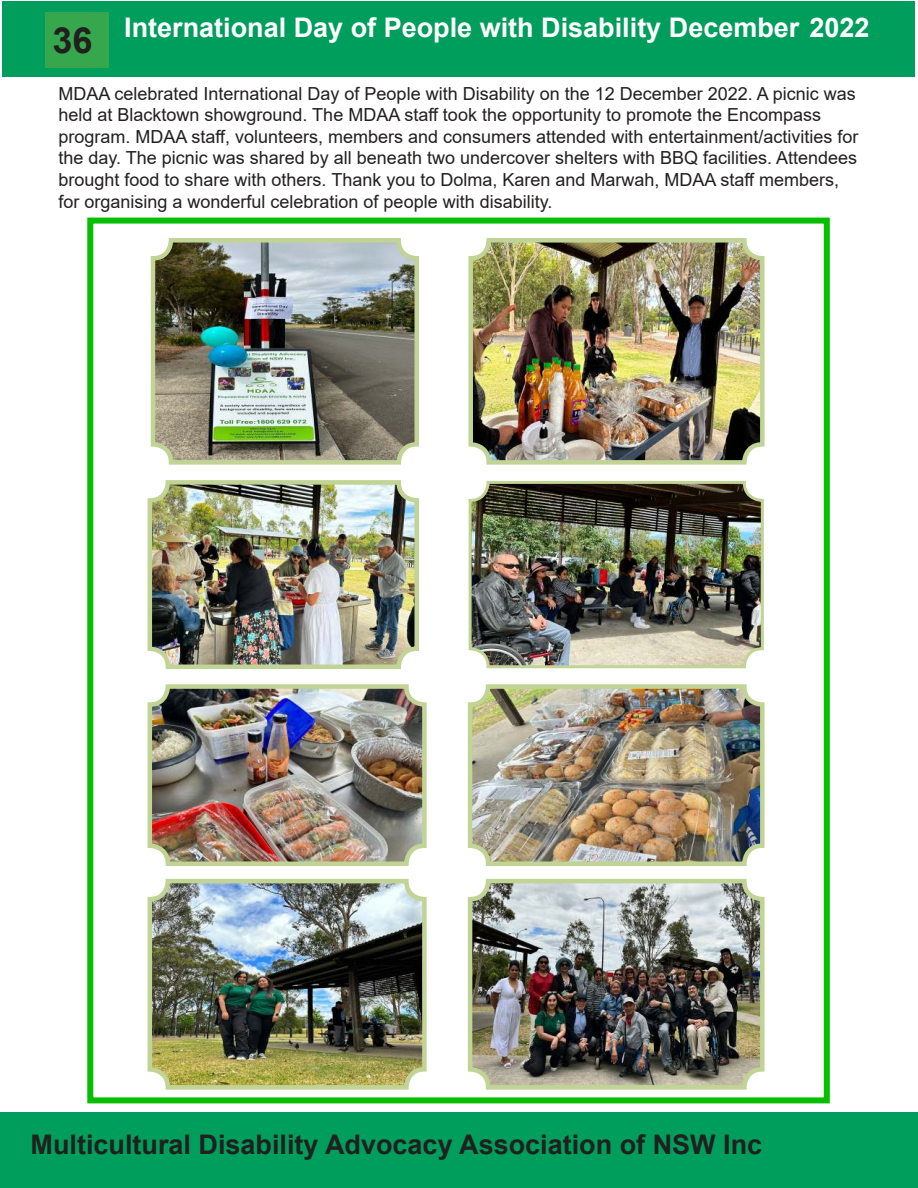
<style>
.page{position:relative;width:918px;height:1188px;background:#fff}
.page>*{position:absolute;margin:0;border:0;box-sizing:border-box;transform-origin:0 0}
.t1{font:700 36px "Arial";color:#221f1f}
.t2{font:700 27px "Arial";color:#221f1f}
.t3{font:700 27px "Arial";color:#fff}
.t4{font:18px/21.6px "Arial";color:#221f1f}
</style>
<div class="page">
<div style="left:2px;top:2px;width:912px;height:75px;background:#009e5c"></div>
<div style="left:45px;top:12px;width:63px;height:55px;background:#36a74c"></div>
<div style="left:0;top:1112px;width:918px;height:76px;background:#009e5c"></div>
<div style="left:87px;top:218px;width:743px;height:885px;border:6px solid #07bf00"></div>
<img style="left:157px;top:244px;width:256px;height:215px">
<div style="left:151px;top:238px;width:268px;height:227px;border:5px solid #c1d395;border-radius:18px"></div>
<img style="left:473px;top:485px;width:287px;height:179px">
<div style="left:469px;top:481px;width:295px;height:187px;border:3px solid #c1d395;border-radius:18px"></div>
<img style="left:474px;top:244px;width:285px;height:215px">
<div style="left:468px;top:238px;width:297px;height:227px;border:5px solid #c1d395;border-radius:18px"></div>
<img style="left:474px;top:690px;width:285px;height:170px">
<div style="left:468px;top:684px;width:297px;height:182px;border:5px solid #c1d395;border-radius:18px"></div>
<img style="left:154px;top:486px;width:259px;height:177px">
<div style="left:148px;top:480px;width:271px;height:189px;border:5px solid #c1d395;border-radius:18px"></div>
<img style="left:154px;top:885px;width:267px;height:199px">
<div style="left:148px;top:879px;width:279px;height:211px;border:5px solid #c1d395;border-radius:18px"></div>
<img style="left:474px;top:885px;width:285px;height:199px">
<div style="left:468px;top:879px;width:297px;height:211px;border:5px solid #c1d395;border-radius:18px"></div>
<img style="left:154px;top:690px;width:267px;height:170px">
<div style="left:148px;top:684px;width:279px;height:182px;border:5px solid #c1d395;border-radius:18px"></div>
<h1 class="t1" style="left:52px;top:26px;width:42px">36</h1>
<h2 class="t3" style="left:124px;top:17px;width:747px">International Day of People with Disability December 2022</h2>
<p class="t4" style="left:58px;top:84px;width:801px">MDAA celebrated International Day of People with Disability on the 12 December 2022. A picnic was held at Blacktown showground. The MDAA sta昀昀 took the opportunity to promote the Encompass program. MDAA sta昀昀, volunteers, members and consumers attended with entertainment/activities for the day. The picnic was shared by all beneath two undercover shelters with BBQ facilities. Attendees brought food to share with others. Thank you to Dolma, Karen and Marwah, MDAA sta昀昀 members, for organising a wonderful celebration of people with disability.</p>
<h2 class="t2" style="left:31px;top:1134px;width:733px">Multicultural Disability Advocacy Association of NSW Inc</h2>
</div>
